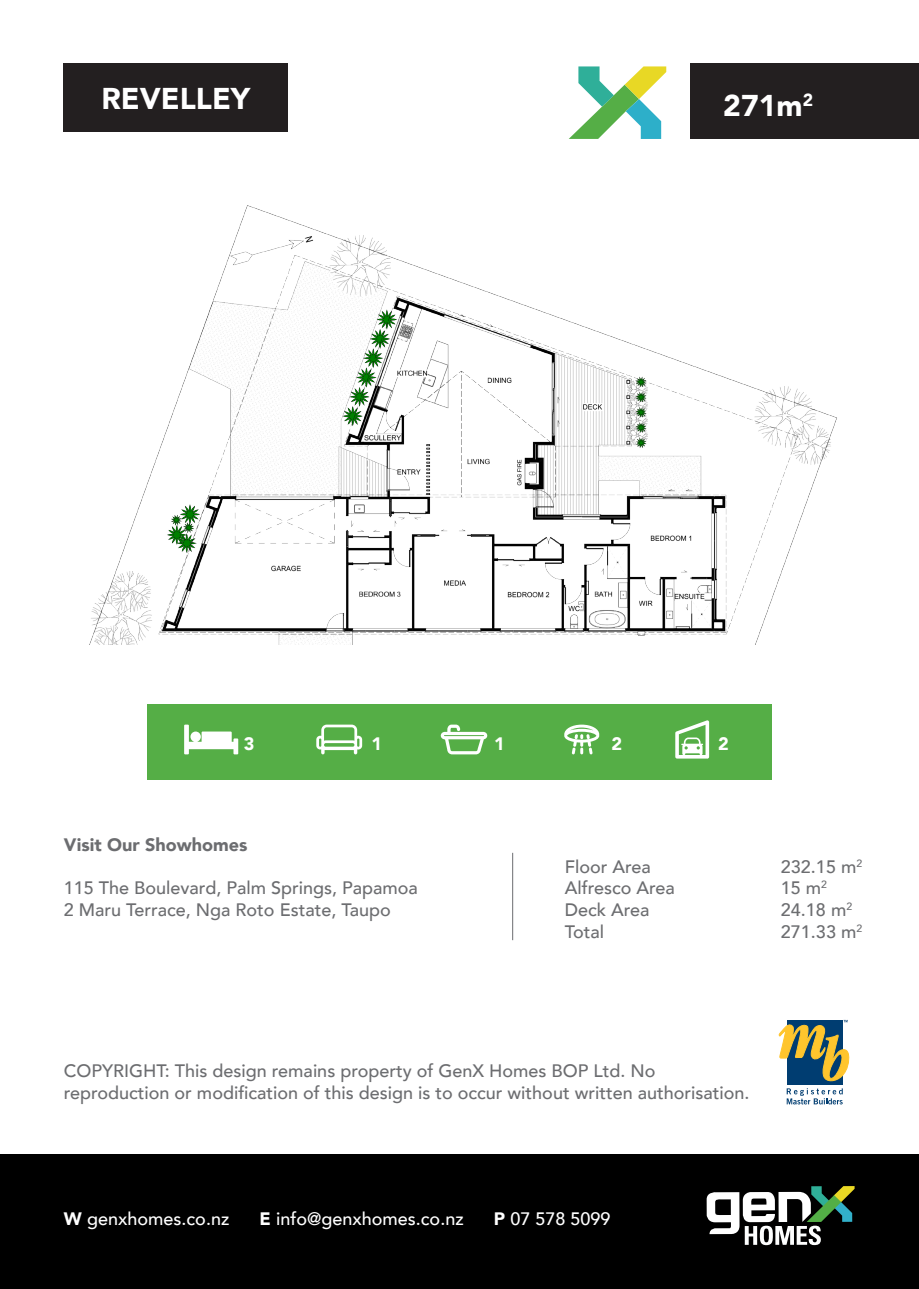
<style>
.page{position:relative;width:919px;height:1289px;background:#fff}
.page>*{position:absolute;margin:0;border:0;box-sizing:border-box;transform-origin:0 0}
.t1{font:900 30px "Avenir";color:#fff}
.t2{font:500 18px/21.6px "Avenir";color:#6c6d70}
.t3{font:500 18px "Avenir";color:#fff}
.t4{font:900 18px "Avenir";color:#6c6d70}
.t5{font:900 18px "Avenir";color:#fff}
.s1{font-weight:900}
</style>
<div class="page">
<div style="left:0;top:1154px;width:918px;height:134px;background:#000"></div>
<svg style="left:569px;top:66px;width:97px;height:73px"></svg>
<div style="left:691px;top:64px;width:227px;height:75px;background:#231f20"></div>
<div style="left:147px;top:704px;width:624px;height:75px;background:#55ae46"></div>
<svg style="left:184px;top:724px;width:54px;height:30px"></svg>
<svg style="left:316px;top:724px;width:46px;height:30px"></svg>
<svg style="left:440px;top:724px;width:47px;height:30px"></svg>
<svg style="left:675px;top:720px;width:34px;height:38px"></svg>
<svg style="left:564px;top:724px;width:35px;height:30px"></svg>
<hr style="left:512px;top:852px;width:1px;height:88px;background:#6c6d70">
<svg style="left:779px;top:1019px;width:70px;height:85px"></svg>
<svg style="left:706px;top:1186px;width:148px;height:59px"></svg>
<div style="left:64px;top:64px;width:224px;height:68px;background:#231f20"></div>
<img style="left:89px;top:205px;width:748px;height:439px">
<p class="t1" style="left:101px;top:73px;width:150px">REVELLEY</p>
<p class="t1" style="left:723px;top:80px;width:91px">271m<sup>2</sup></p>
<p class="t5" style="left:244px;top:727px;width:12px">3</p>
<p class="t5" style="left:371px;top:727px;width:12px">1</p>
<p class="t5" style="left:494px;top:727px;width:12px">1</p>
<p class="t5" style="left:611px;top:727px;width:12px">2</p>
<p class="t5" style="left:718px;top:727px;width:12px">2</p>
<p class="t4" style="left:64px;top:829px;width:185px">Visit Our Showhomes</p>
<p class="t2" style="left:64px;top:876px;width:355px">115 The Boulevard, Palm Springs, Papamoa</p>
<p class="t2" style="left:64px;top:898px;width:328px">2 Maru Terrace, Nga Roto Estate, Taupo</p>
<p class="t2" style="left:564px;top:854px;width:88px">Floor Area</p>
<p class="t2" style="left:780px;top:854px;width:83px">232.15 m<sup>2</sup></p>
<p class="t2" style="left:564px;top:876px;width:112px">Alfresco Area</p>
<p class="t2" style="left:780px;top:876px;width:48px">15 m<sup>2</sup></p>
<p class="t2" style="left:564px;top:898px;width:86px">Deck Area</p>
<p class="t2" style="left:780px;top:898px;width:73px">24.18 m<sup>2</sup></p>
<p class="t2" style="left:564px;top:919px;width:41px">Total</p>
<p class="t2" style="left:780px;top:919px;width:83px">271.33 m<sup>2</sup></p>
<p class="t2" style="left:64px;top:1059px;width:687px">COPYRIGHT: This design remains property of GenX Homes BOP Ltd. No reproduction or modification of this design is to occur without written authorisation.</p>
<p class="t3" style="left:64px;top:1203px;width:167px"><span class="s1">W</span> genxhomes.co.nz</p>
<p class="t3" style="left:259px;top:1203px;width:206px"><span class="s1">E</span> info@genxhomes.co.nz</p>
<p class="t3" style="left:493px;top:1203px;width:118px"><span class="s1">P</span> 07 578 5099</p>
</div>
